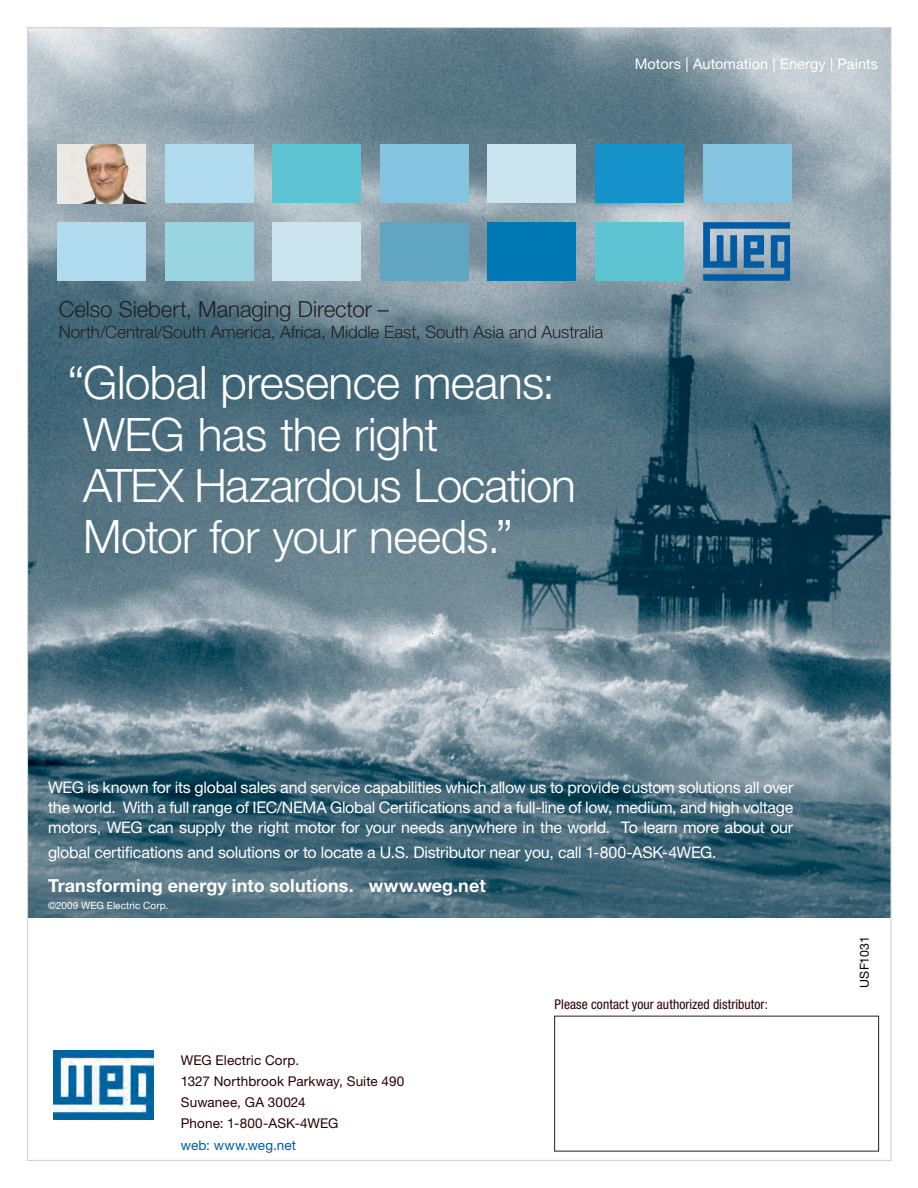
<style>
.page{position:relative;width:918px;height:1188px;background:#fff}
.page>*{position:absolute;margin:0;border:0;box-sizing:border-box;transform-origin:0 0}
.t1{font:300 46.2px/51.3px "Helvetica Neue LT Pro";letter-spacing:-.015em;color:#fff}
.t2{font:300 22.2px "Helvetica Neue LT Pro";letter-spacing:-.005em;color:#231f20}
.t3{font:700 18px "Helvetica Neue LT Pro";letter-spacing:.005em;color:#fff}
.t4{font:300 17.1px "Helvetica Neue LT Pro";letter-spacing:-.005em;color:#231f20}
.t5{font:16.05px/20px "Helvetica Neue LT Pro";letter-spacing:-.015em;color:#fff;text-align:justify}
.t6{font:14.55px "Helvetica Neue LT Pro";letter-spacing:.005em;color:#fff}
.t7{font:13.5px/21.3px "Helvetica Neue LT Pro";letter-spacing:.01em;color:#2a0000}
.t8{font:condensed 13.5px "Helvetica Neue LT Pro";letter-spacing:.005em;color:#2a0000}
.t9{font:13.5px "Helvetica Neue LT Pro";letter-spacing:.01em;color:#015ca3}
.t10{font:12.3px "Helvetica Neue LT Pro";letter-spacing:-.005em;color:#000002}
.t11{font:10.05px "Helvetica Neue LT Pro";letter-spacing:.005em;color:#fff}
</style>
<div class="page">
<img style="left:29px;top:29px;width:861px;height:889px">
<div style="left:57px;top:222px;width:88px;height:59px;background:#b0daed"></div>
<div style="left:165px;top:144px;width:88px;height:59px;background:#b0daed"></div>
<div style="left:165px;top:222px;width:88px;height:59px;background:#99d5e1"></div>
<div style="left:273px;top:144px;width:88px;height:59px;background:#5ec3d3"></div>
<div style="left:273px;top:222px;width:88px;height:59px;background:#cbe4ef"></div>
<div style="left:380px;top:144px;width:88px;height:59px;background:#84c4e0"></div>
<div style="left:380px;top:222px;width:88px;height:59px;background:#60a5c1"></div>
<div style="left:488px;top:144px;width:88px;height:59px;background:#cbe4ef"></div>
<div style="left:488px;top:222px;width:88px;height:59px;background:#0078b3"></div>
<div style="left:595px;top:144px;width:89px;height:59px;background:#1492c9"></div>
<div style="left:595px;top:222px;width:89px;height:59px;background:#5ec3d3"></div>
<div style="left:703px;top:144px;width:88px;height:59px;background:#84c4e0"></div>
<svg style="left:703px;top:222px;width:87px;height:59px;background:#4681ad"></svg>
<img style="left:57px;top:144px;width:89px;height:59px">
<img style="left:54px;top:1050px;width:100px;height:70px">
<p class="t6" style="left:635px;top:55px;width:245px">Motors | Automation | Energy | Paints</p>
<h2 class="t2" style="left:59px;top:296px;width:332px">Celso Siebert, Managing Director –</h2>
<p class="t4" style="left:59px;top:321px;width:546px">North/Central/South America, Africa, Middle East, South Asia and Australia</p>
<h1 class="t1" style="left:83px;top:356px;width:494px;text-indent:-16px">“Global presence means:<br>WEG has the right<br>ATEX Hazardous Location<br>Motor for your needs.”</h1>
<p class="t5" style="left:48px;top:777px;width:747px">WEG is known for its global sales and service capabilities which allow us to provide custom solutions all over the world. With a full range of IEC/NEMA Global Certifications and a full-line of low, medium, and high voltage motors, WEG can supply the right motor for your needs anywhere in the world. To learn more about our</p>
<p class="t5" style="left:48px;top:842px;width:670px">global certifications and solutions or to locate a U.S. Distributor near you, call 1-800-ASK-4WEG.</p>
<p class="t3" style="left:48px;top:875px;width:439px">Transforming energy into solutions. www.weg.net</p>
<p class="t11" style="left:48px;top:900px;width:122px">©2009 WEG Electric Corp.</p>
<p class="t7" style="left:181px;top:1049px;width:225px">WEG Electric Corp.<br>1327 Northbrook Parkway, Suite 490<br>Suwanee, GA 30024<br>Phone: 1-800-ASK-4WEG</p>
<p class="t9" style="left:181px;top:1137px;width:117px">web: www.weg.net</p>
<p class="t8" style="left:555px;top:997px;width:215px">Please contact your authorized distributor:</p>
<p class="t10" style="left:857px;top:988px;width:52px;rotate:-90deg">USF1031</p>
</div>
